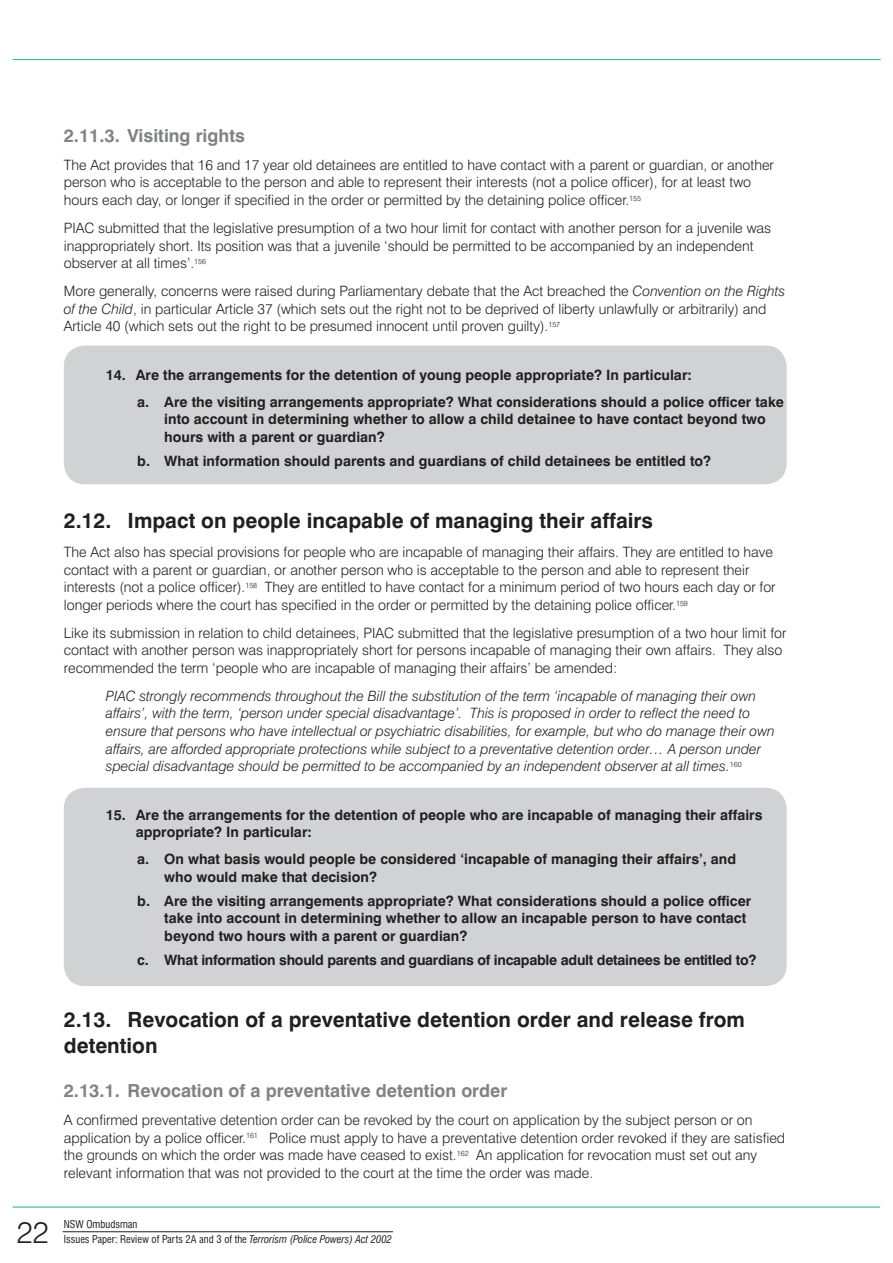
<style>
.page{position:relative;width:893px;height:1263px;background:#fff}
.page>*{position:absolute;margin:0;border:0;box-sizing:border-box;transform-origin:0 0}
.t1{font:300 30px "Swiss 721 BT";color:#231f20}
.t2{font:700 21px/26px "Swiss 721 BT";color:#231f20}
.t3{font:700 18px "Swiss 721 BT";color:#808285}
.t4{font:300 14.25px/17.5px "Swiss 721 BT";color:#231f20}
.t5{font:700 14.25px/17.5px "Swiss 721 BT";color:#231f20}
.t6{font:italic 300 14.25px/17.5px "Swiss 721 BT";color:#231f20}
.t7{font:700 14.25px "Swiss 721 BT";letter-spacing:-.02em;color:#231f20}
.t8{font:condensed 10.5px/15px "Swiss 721 BT";color:#231f20}
.s1{font-style:italic}
</style>
<div class="page">
<hr style="left:13px;top:1206px;width:867px;height:2px;background:#30bc9b">
<hr style="left:63px;top:1231px;width:330px;height:1px;background:#231f20">
<hr style="left:13px;top:59px;width:868px;height:1px;background:#30bc9b">
<div style="left:64px;top:788px;width:723px;height:198px;background:#d1d2d4"></div>
<div style="left:64px;top:345px;width:723px;height:139px;background:#d1d2d4"></div>
<p class="t3" style="left:64px;top:125px;width:183px">2.11.3. Visiting rights</p>
<p class="t4" style="left:64px;top:156px;width:712px">The Act provides that 16 and 17 year old detainees are entitled to have contact with a parent or guardian, or another person who is acceptable to the person and able to represent their interests (not a police officer), for at least two hours each day, or longer if specified in the order or permitted by the detaining police officer.<sup>155</sup></p>
<p class="t4" style="left:64px;top:219px;width:709px">PIAC submitted that the legislative presumption of a two hour limit for contact with another person for a juvenile was inappropriately short. Its position was that a juvenile ‘should be permitted to be accompanied by an independent observer at all times’.<sup>156</sup></p>
<p class="t4" style="left:64px;top:282px;width:723px">More generally, concerns were raised during Parliamentary debate that the Act breached the <span class="s1">Convention on the Rights of the Child</span>, in particular Article 37 (which sets out the right not to be deprived of liberty unlawfully or arbitrarily) and<br>Article 40 (which sets out the right to be presumed innocent until proven guilty).<sup>157</sup></p>
<p class="t5" style="left:137px;top:361px;width:648px;line-height:27px;text-indent:-32px">14. Are the arrangements for the detention of young people appropriate? In particular:<br>a. Are the visiting arrangements appropriate? What considerations should a police officer take</p>
<p class="t5" style="left:164px;top:410px;width:603px">into account in determining whether to allow a child detainee to have contact beyond two hours with a parent or guardian?</p>
<p class="t5" style="left:137px;top:452px;width:575px">b. What information should parents and guardians of child detainees be entitled to?</p>
<h2 class="t2" style="left:64px;top:507px;width:591px">2.12. Impact on people incapable of managing their affairs</h2>
<p class="t4" style="left:64px;top:543px;width:713px">The Act also has special provisions for people who are incapable of managing their affairs. They are entitled to have contact with a parent or guardian, or another person who is acceptable to the person and able to represent their interests (not a police officer).<sup>158</sup> They are entitled to have contact for a minimum period of two hours each day or for longer periods where the court has specified in the order or permitted by the detaining police officer.<sup>159</sup></p>
<p class="t4" style="left:64px;top:624px;width:724px">Like its submission in relation to child detainees, PIAC submitted that the legislative presumption of a two hour limit for contact with another person was inappropriately short for persons incapable of managing their own affairs. They also recommended the term ‘people who are incapable of managing their affairs’ be amended:</p>
<p class="t6" style="left:106px;top:687px;width:671px">PIAC strongly recommends throughout the Bill the substitution of the term ‘incapable of managing their own affairs’, with the term, ‘person under special disadvantage’. This is proposed in order to reflect the need to ensure that persons who have intellectual or psychiatric disabilities, for example, but who do manage their own affairs, are afforded appropriate protections while subject to a preventative detention order… A person under special disadvantage should be permitted to be accompanied by an independent observer at all times.<sup>160</sup></p>
<p class="t5" style="left:136px;top:805px;width:628px;text-indent:-30px">15. Are the arrangements for the detention of people who are incapable of managing their affairs appropriate? In particular:</p>
<p class="t5" style="left:164px;top:850px;width:573px;text-indent:-27px">a. On what basis would people be considered ‘incapable of managing their affairs’, and who would make that decision?</p>
<p class="t5" style="left:164px;top:892px;width:589px;text-indent:-27px">b. Are the visiting arrangements appropriate? What considerations should a police officer take into account in determining whether to allow an incapable person to have contact beyond two hours with a parent or guardian?</p>
<p class="t7" style="left:137px;top:951px;width:621px">c. What information should parents and guardians of incapable adult detainees be entitled to?</p>
<h2 class="t2" style="left:64px;top:1006px;width:683px">2.13. Revocation of a preventative detention order and release from detention</h2>
<p class="t3" style="left:64px;top:1080px;width:445px">2.13.1. Revocation of a preventative detention order</p>
<p class="t4" style="left:64px;top:1111px;width:723px">A confirmed preventative detention order can be revoked by the court on application by the subject person or on application by a police officer.<sup>161</sup> Police must apply to have a preventative detention order revoked if they are satisfied the grounds on which the order was made have ceased to exist.<sup>162</sup> An application for revocation must set out any relevant information that was not provided to the court at the time the order was made.</p>
<h1 class="t1" style="left:17px;top:1214px;width:33px">22</h1>
<p class="t8" style="left:64px;top:1216px;width:329px">NSW Ombudsman<br>Issues Paper: Review of Parts 2A and 3 of the <span class="s1">Terrorism (Police Powers) Act 2002</span></p>
</div>
